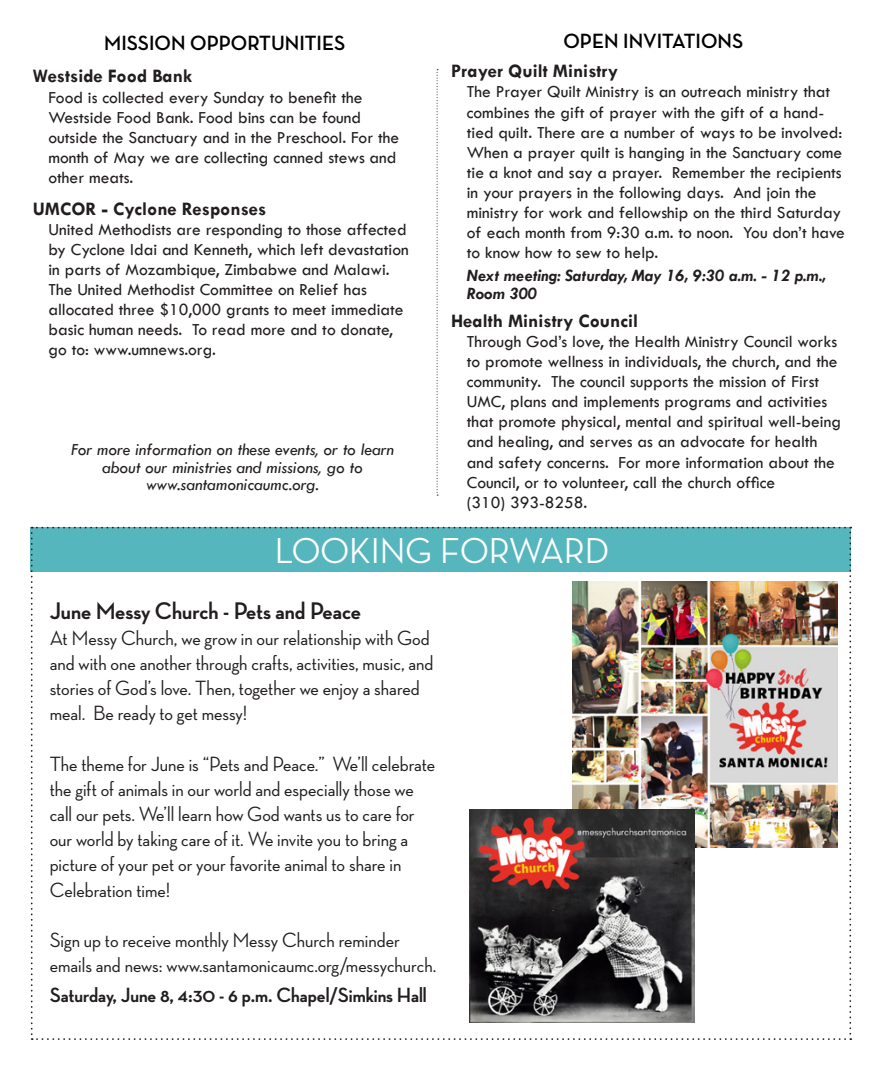
<style>
.page{position:relative;width:882px;height:1071px;background:#fff}
.page>*{position:absolute;margin:0;border:0;box-sizing:border-box;transform-origin:0 0}
.t1{font:500 36.75px "Neutra Disp";color:#fffffe}
.t2{font:700 24.5px "Neutra Disp";color:#221e1f}
.t3{font:500 21px/25.2px "Neutra Disp";color:#221e1f}
.t4{font:700 21px "Neutra Disp";color:#221e1f}
.t5{font:700 21px "Neutra Disp";color:#000}
.t6{font:700 19.25px "Tw Cen";color:#221e1f}
.t7{font:17.5px/20.1px "Tw Cen";color:#221e1f}
.t8{font:italic 17.5px/17.5px "Tw Cen";letter-spacing:-.005em;color:#221e1f;text-align:center}
.t9{font:italic 700 17.5px/17.5px "Tw Cen";color:#221e1f}
</style>
<div class="page">
<svg style="left:437px;top:69px;width:1px;height:427px"></svg>
<svg style="left:31px;top:527px;width:820px;height:513px"></svg>
<img style="left:572px;top:582px;width:266px;height:265px">
<img style="left:469px;top:810px;width:225px;height:212px">
<p class="t5" style="left:104px;top:31px;width:243px">MISSION OPPORTUNITIES</p>
<p class="t5" style="left:564px;top:29px;width:181px">OPEN INVITATIONS</p>
<p class="t6" style="left:451px;top:60px;width:169px">Prayer Quilt Ministry</p>
<p class="t7" style="left:467px;top:82px;width:380px">The Prayer Quilt Ministry is an outreach ministry that combines the gift of prayer with the gift of a hand&shy;tied quilt. There are a number of ways to be involved:<br>When a prayer quilt is hanging in the Sanctuary come tie a knot and say a prayer. Remember the recipients in your prayers in the following days. And join the ministry for work and fellowship on the third Saturday of each month from 9:30 a.m. to noon. You don’t have to know how to sew to help.</p>
<p class="t9" style="left:467px;top:266px;width:361px">Next meeting: Saturday, May 16, 9:30 a.m. - 12 p.m.,<br>Room 300</p>
<p class="t6" style="left:451px;top:309px;width:189px">Health Ministry Council</p>
<p class="t7" style="left:467px;top:331px;width:376px">Through God’s love, the Health Ministry Council works to promote wellness in individuals, the church, and the community. The council supports the mission of First UMC, plans and implements programs and activities that promote physical, mental and spiritual well-being and healing, and serves as an advocate for health and safety concerns. For more information about the Council, or to volunteer, call the church office<br>(310) 393-8258.</p>
<p class="t6" style="left:33px;top:65px;width:161px">Westside Food Bank</p>
<p class="t7" style="left:48px;top:87px;width:352px">Food is collected every Sunday to benefit the Westside Food Bank. Food bins can be found outside the Sanctuary and in the Preschool. For the month of May we are collecting canned stews and other meats.</p>
<p class="t6" style="left:33px;top:197px;width:235px">UMCOR - Cyclone Responses</p>
<p class="t7" style="left:48px;top:219px;width:362px">United Methodists are responding to those affected by Cyclone Idai and Kenneth, which left devastation in parts of Mozambique, Zimbabwe and Malawi.<br>The United Methodist Committee on Relief has allocated three $10,000 grants to meet immediate basic human needs. To read more and to donate, go to: www.umnews.org.</p>
<p class="t8" style="left:71px;top:441px;width:324px">For more information on these events, or to learn about our ministries and missions, go to www.santamonicaumc.org.</p>
<h1 class="t1" style="left:275px;top:531px;width:336px">LOOKING FORWARD</h1>
<h2 class="t2" style="left:50px;top:597px;width:313px">June Messy Church - Pets and Peace</h2>
<p class="t3" style="left:50px;top:625px;width:385px">At Messy Church, we grow in our relationship with God and with one another through crafts, activities, music, and stories of God’s love. Then, together we enjoy a shared meal. Be ready to get messy!</p>
<p class="t3" style="left:50px;top:751px;width:387px">The theme for June is “Pets and Peace.” We’ll celebrate the gift of animals in our world and especially those we call our pets. We’ll learn how God wants us to care for our world by taking care of it. We invite you to bring a picture of your pet or your favorite animal to share in Celebration time!</p>
<p class="t3" style="left:50px;top:927px;width:388px">Sign up to receive monthly Messy Church reminder emails and news: www.santamonicaumc.org/messychurch.</p>
<p class="t4" style="left:50px;top:983px;width:379px">Saturday, June 8, 4:30 - 6 p.m. Chapel/Simkins Hall</p>
</div>
